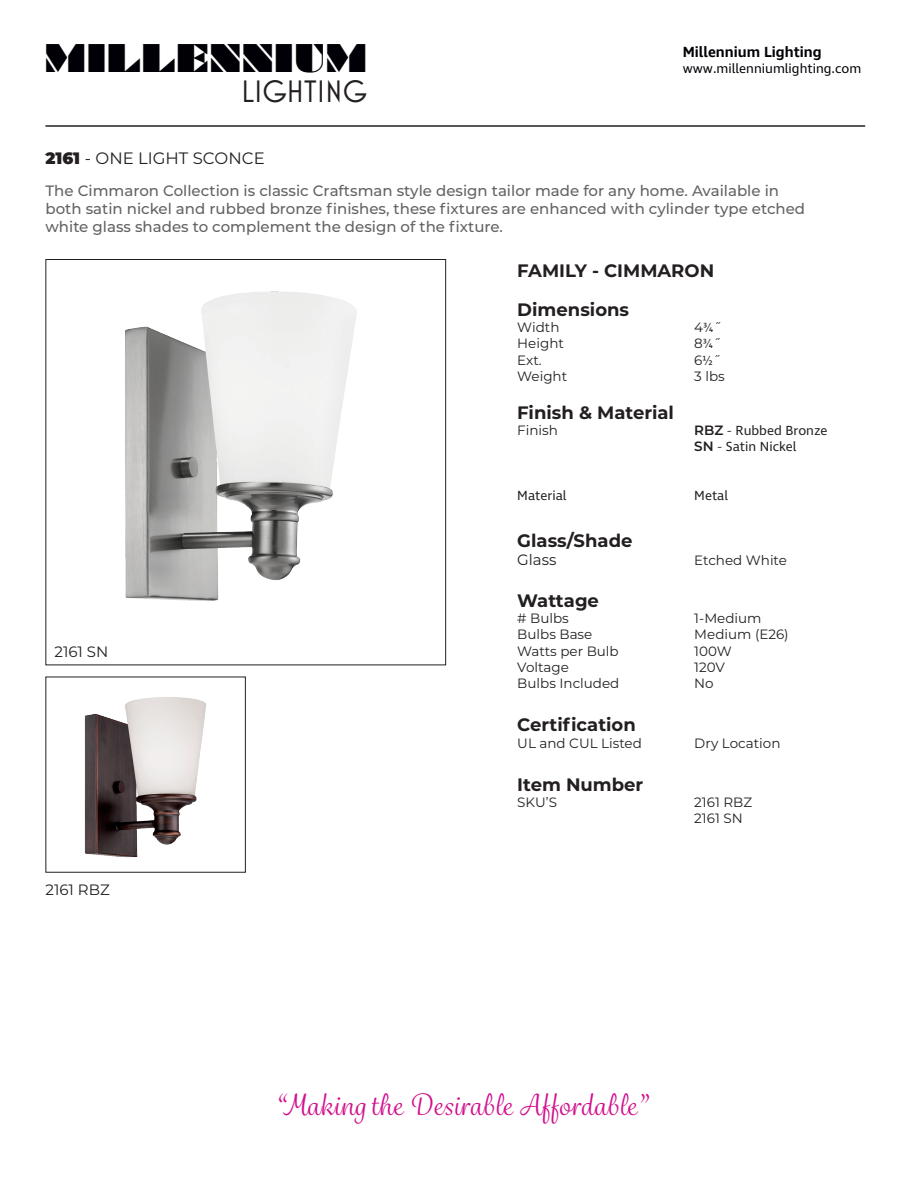
<style>
.page{position:relative;width:918px;height:1188px;background:#fff}
.page>*{position:absolute;margin:0;border:0;box-sizing:border-box;transform-origin:0 0}
.t1{font:36.45px "Braggadocio";color:#000006}
.t2{font:31.5px "Mostra Nuova";color:#231f20}
.t3{font:28.5px "Grafolita Script";letter-spacing:.025em;color:#d10f8c}
.t4{font:700 18px "Montserrat";color:#231f20}
.t5{font:16.5px "Montserrat";color:#231f20}
.t6{font:500 15px/18px "Montserrat";color:#636366}
.t7{font:15px "Montserrat";color:#231f20}
.t8{font:600 15px "Ingra";color:#000006}
.t9{font:13.5px "Montserrat";color:#231f20}
.t10{font:13.5px "Ingra";color:#231f20}
.t11{font:13.5px "Ingra";color:#000006}
.s1{font-weight:900}
.s2{font-family:"Ingra"}
.s3{font-family:"Montserrat";font-weight:600}
.s4{font-family:"Montserrat"}
</style>
<div class="page">
<img style="left:125px;top:291px;width:232px;height:310px">
<img style="left:84px;top:697px;width:122px;height:161px">
<div style="left:45px;top:677px;width:201px;height:196px;border:1px solid #231f20"></div>
<hr style="left:45px;top:125px;width:820px;height:2px;background:#231f20">
<p class="t1" style="left:44px;top:36px;width:325px">MILLENNIUM</p>
<p class="t2" style="left:241px;top:73px;width:128px">LIGHTING</p>
<p class="t5" style="left:45px;top:147px;width:221px"><span class="s1">2161</span> - ONE LIGHT SCONCE</p>
<p class="t8" style="left:683px;top:42px;width:140px">Millennium Lighting</p>
<p class="t11" style="left:683px;top:60px;width:180px">www.millenniumlighting.com</p>
<p class="t6" style="left:45px;top:181px;width:761px">The Cimmaron Collection is classic Craftsman style design tailor made for any home. Available in both satin nickel and rubbed bronze finishes, these fixtures are enhanced with cylinder type etched white glass shades to complement the design of the fixture.</p>
<p class="t4" style="left:517px;top:257px;width:198px">FAMILY - CIMMARON</p>
<p class="t4" style="left:517px;top:297px;width:113px">Dimensions</p>
<p class="t9" style="left:517px;top:318px;width:44px">Width</p>
<p class="t9" style="left:694px;top:318px;width:29px">4<span class="s2">¾</span>˝</p>
<p class="t9" style="left:517px;top:334px;width:48px">Height</p>
<p class="t9" style="left:694px;top:334px;width:29px">8<span class="s2">¾</span>˝</p>
<p class="t9" style="left:517px;top:351px;width:26px">Ext.</p>
<p class="t9" style="left:694px;top:351px;width:28px">6<span class="s2">½</span>˝</p>
<p class="t9" style="left:517px;top:367px;width:51px">Weight</p>
<p class="t9" style="left:694px;top:367px;width:32px">3 lbs</p>
<p class="t4" style="left:517px;top:399px;width:158px">Finish &amp; Material</p>
<p class="t9" style="left:517px;top:421px;width:42px">Finish</p>
<p class="t10" style="left:694px;top:422px;width:135px"><span class="s3">RBZ</span> <span class="s4">-</span> Rubbed Bronze</p>
<p class="t10" style="left:694px;top:438px;width:104px"><span class="s3">SN</span> <span class="s4">-</span> Satin Nickel</p>
<p class="t10" style="left:517px;top:487px;width:51px">Material</p>
<p class="t10" style="left:694px;top:487px;width:35px">Metal</p>
<p class="t7" style="left:55px;top:641px;width:55px">2161 SN</p>
<p class="t7" style="left:45px;top:879px;width:66px">2161 RBZ</p>
<p class="t4" style="left:517px;top:528px;width:117px">Glass/Shade</p>
<p class="t7" style="left:517px;top:549px;width:41px">Glass</p>
<p class="t9" style="left:694px;top:551px;width:94px">Etched White</p>
<p class="t4" style="left:517px;top:588px;width:83px">Wattage</p>
<p class="t9" style="left:517px;top:609px;width:53px"># Bulbs</p>
<p class="t9" style="left:694px;top:609px;width:69px">1-Medium</p>
<p class="t9" style="left:517px;top:625px;width:77px">Bulbs Base</p>
<p class="t9" style="left:694px;top:625px;width:96px">Medium (E26)</p>
<p class="t9" style="left:517px;top:641px;width:103px">Watts per Bulb</p>
<p class="t9" style="left:694px;top:641px;width:39px">100W</p>
<p class="t9" style="left:517px;top:658px;width:53px">Voltage</p>
<p class="t9" style="left:694px;top:658px;width:32px">120V</p>
<p class="t9" style="left:517px;top:674px;width:104px">Bulbs Included</p>
<p class="t9" style="left:694px;top:674px;width:21px">No</p>
<p class="t4" style="left:517px;top:712px;width:120px">Certification</p>
<p class="t9" style="left:517px;top:734px;width:126px">UL and CUL Listed</p>
<p class="t9" style="left:694px;top:734px;width:88px">Dry Location</p>
<p class="t4" style="left:517px;top:771px;width:128px">Item Number</p>
<p class="t9" style="left:517px;top:793px;width:41px">SKU’S</p>
<p class="t9" style="left:694px;top:793px;width:59px">2161 RBZ</p>
<p class="t9" style="left:694px;top:809px;width:50px">2161 SN</p>
<p class="t3" style="left:275px;top:1087px;width:373px">“Making the Desirable Affordable”</p>
</div>
